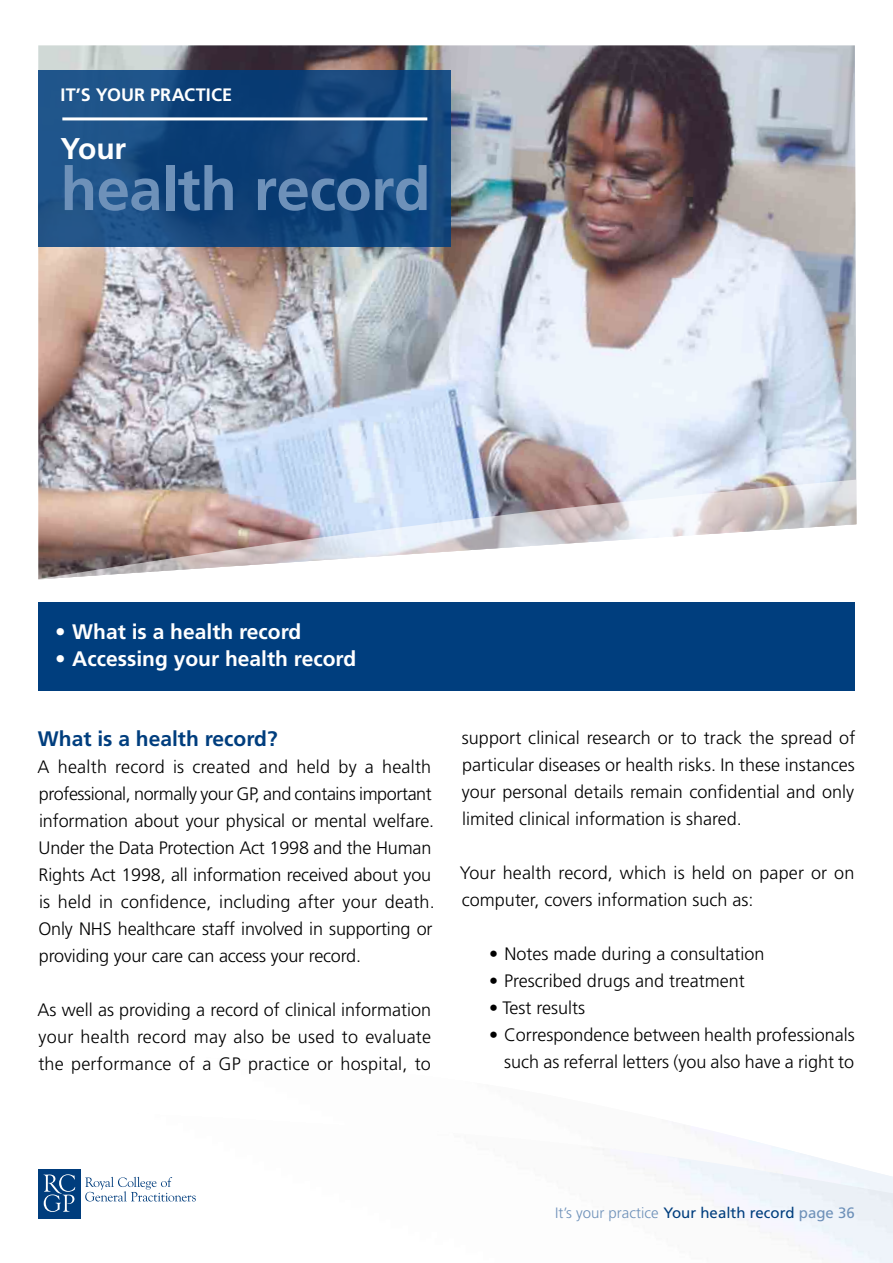
<style>
.page{position:relative;width:893px;height:1263px;background:#fff}
.page>*{position:absolute;margin:0;border:0;box-sizing:border-box;transform-origin:0 0}
.t1{font:700 60px "Frutiger LT";letter-spacing:-.01em;color:#6e91b9}
.t2{font:700 30px "Frutiger LT";color:#fff}
.t3{font:700 21px "Frutiger LT";color:#fff}
.t4{font:700 21px "Frutiger LT";color:#003e7e}
.t5{font:300 18px/27px "Frutiger LT";color:#000}
.t6{font:700 18px "Frutiger LT";letter-spacing:-.005em;color:#fff}
.t7{font:300 15px "Frutiger LT";color:#6e91b9}
.s1{font-weight:400;color:#003e7e}
.s2{font-weight:400}
</style>
<div class="page">
<img style="left:46px;top:1125px;width:846px;height:138px">
<hr style="left:892px;top:0;width:1px;height:1263px;background:#6990b8">
<img style="left:38px;top:45px;width:818px;height:390px">
<div style="left:38px;top:602px;width:817px;height:89px;background:#003e7e"></div>
<svg style="left:38px;top:70px;width:413px;height:177px;background:#14477e"></svg>
<hr style="left:62px;top:117px;width:365px;height:3px;background:#fff">
<img style="left:38px;top:435px;width:818px;height:145px">
<svg style="left:85px;top:1177px;width:111px;height:24px"></svg>
<div style="left:38px;top:1169px;width:43px;height:49px;background:#003d7d"></div>
<svg style="left:44px;top:1174px;width:31px;height:38px"></svg>
<p class="t6" style="left:61px;top:84px;width:134px">It’s your practic</p>
<p class="t6" style="left:222px;top:84px;width:12px">e</p>
<h2 class="t2" style="left:61px;top:131px;width:67px">Your</h2>
<h1 class="t1" style="left:61px;top:154px;width:372px">health record</h1>
<p class="t3" style="left:55px;top:619px;width:248px">• What is a health record</p>
<p class="t3" style="left:55px;top:646px;width:302px">• Accessing your health record</p>
<p class="t4" style="left:38px;top:726px;width:241px">What is a health record?</p>
<p class="t5" style="left:38px;top:754px;width:399px">A health record is created and held by a health professional, normally your GP, and contains important information about your physical or mental welfare.<br>Under the Data Protection Act 1998 and the Human Rights Act 1998, all information received about you is held in confidence, including after your death.<br>Only NHS healthcare staff involved in supporting or providing your care can access your record.</p>
<p class="t5" style="left:38px;top:997px;width:395px;text-align:justify">As well as providing a record of clinical information your health record may also be used to evaluate the performance of a GP practice or hospital, to</p>
<p class="t5" style="left:462px;top:724px;width:395px;text-align:justify">support clinical research or to track the spread of particular diseases or health risks. In these instances your personal details remain confidential and only limited clinical information is shared.</p>
<p class="t5" style="left:460px;top:859px;width:396px">Your health record, which is held on paper or on computer, covers information such as:</p>
<p class="t5" style="left:489px;top:940px;width:277px">• Notes made during a consultation</p>
<p class="t5" style="left:489px;top:967px;width:257px">• Prescribed drugs and treatment</p>
<p class="t5" style="left:489px;top:994px;width:98px">• Test results</p>
<p class="t5" style="left:489px;top:1021px;width:367px;text-align:right">• Correspondence between health professionals such as referral letters (you also have a right to</p>
<p class="t7" style="left:555px;top:1204px;width:301px">It’s your practice <span class="s1">Your health record</span> <span class="s2">page 36</span></p>
</div>
